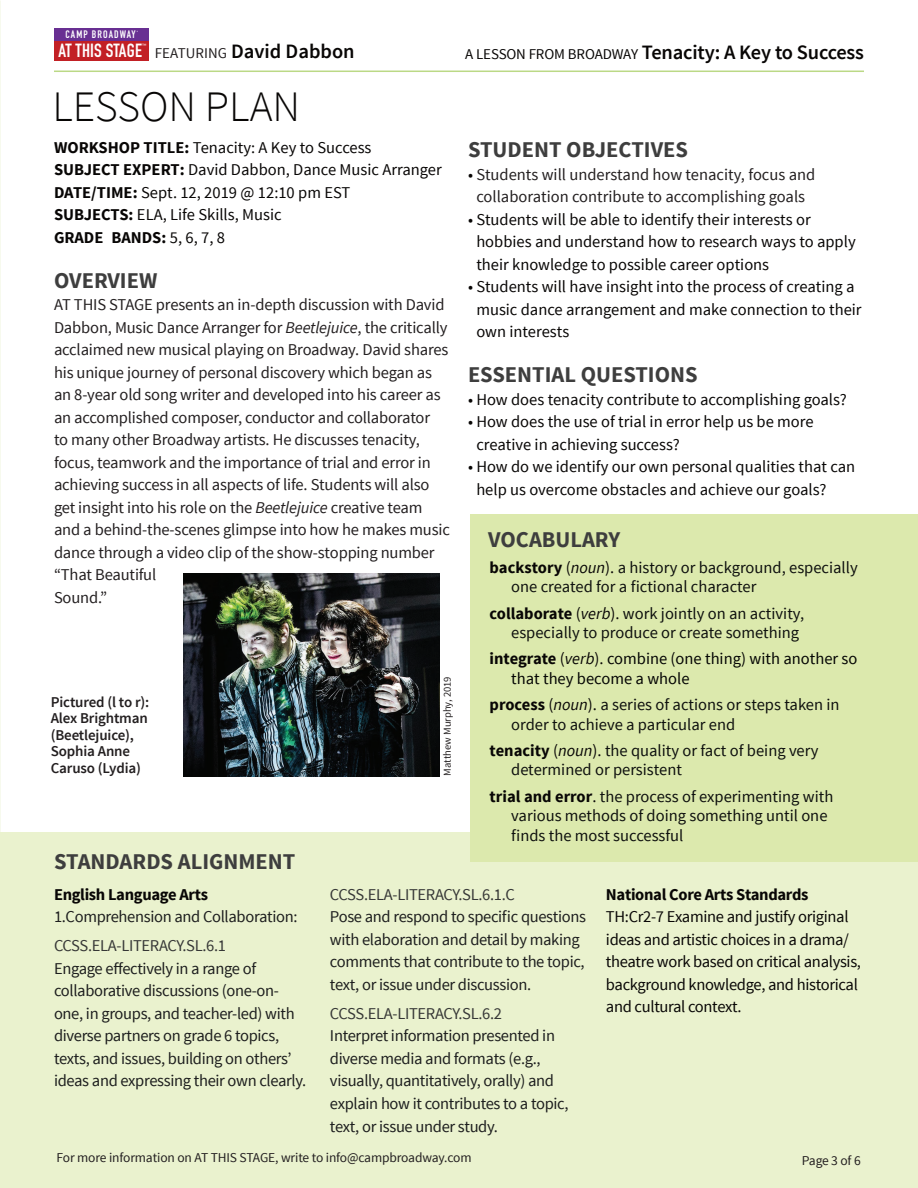
<style>
.page{position:relative;width:918px;height:1188px;background:#fff}
.page>*{position:absolute;margin:0;border:0;box-sizing:border-box;transform-origin:0 0}
.t1{font:300 43.5px "Source Sans Pro";color:#080605}
.t2{font:700 22.5px "Source Sans Pro";color:#3e3e3e}
.t3{font:600 20.4px "Source Sans Pro";letter-spacing:-.01em;color:#080605}
.t4{font:700 18.75px "DIN Condensed";letter-spacing:.01em;color:#fff}
.t5{font:16.5px/22.5px "Source Sans Pro";letter-spacing:-.01em;color:#231f20}
.t6{font:16.5px/22.5px "Source Sans Pro";color:#080605}
.t7{font:16.5px/22.5px "Source Sans Pro";letter-spacing:-.02em;color:#1d1e1e}
.t8{font:16.5px/19.5px "Source Sans Pro";color:#0e100e}
.t9{font:16.5px/22.5px "Source Sans Pro";letter-spacing:-.02em;color:#080605}
.t10{font:16.5px "Source Sans Pro";letter-spacing:-.02em;color:#363736}
.t11{font:16.5px/19.5px "Source Sans Pro";color:#040503}
.t12{font:700 16.5px "Source Sans Pro";letter-spacing:-.02em;color:#080605}
.t13{font:600 15px/16.5px "Source Sans Pro";letter-spacing:-.01em;color:#231f20}
.t14{font:13.5px "Source Sans Pro";letter-spacing:-.01em;color:#231f20}
.t15{font:700 10.65px "DIN Condensed";letter-spacing:.1em;color:#fff}
.t16{font:10.5px "Source Sans Pro";color:#231f20}
.t17{font:700 4.5px "DIN Condensed";color:#fff}
.t18{font:700 1.65px "DIN Condensed";color:#fff}
.s1{font-weight:400;font-size:15px;color:#231f20}
.s2{font-weight:400;font-size:15px}
.s3{font-weight:700}
.s4{font-style:italic}
.s5{color:#080605}
.s6{font-weight:700;color:#080605}
.s7{font-style:italic;color:#080605}
</style>
<div class="page">
<div style="left:0;top:833px;width:918px;height:355px;background:#eaf2ce"></div>
<div style="left:471px;top:514px;width:447px;height:348px;background:#dce9ad"></div>
<hr style="left:0;top:660px;width:1px;height:528px;background:#fff">
<img style="left:184px;top:574px;width:256px;height:203px">
<div style="left:54px;top:40px;width:95px;height:20px;background:#c22025"></div>
<div style="left:54px;top:28px;width:95px;height:12px;background:#682f92"></div>
<hr style="left:54px;top:71px;width:810px;height:1px;background:#bbd986">
<p class="t15" style="left:66px;top:27px;width:72px">CAMP BROADWAY</p>
<p class="t18" style="left:137px;top:30px;width:3px">®</p>
<p class="t4" style="left:59px;top:38px;width:85px">AT THIS STAGE</p>
<p class="t17" style="left:142px;top:42px;width:6px">™</p>
<p class="t3" style="left:155px;top:39px;width:201px"><span class="s1">FEATURING</span> David Dabbon</p>
<p class="t3" style="left:465px;top:39px;width:400px"><span class="s2">A LESSON FROM BROADWAY</span> Tenacity: A Key to Success</p>
<h1 class="t1" style="left:52px;top:80px;width:249px">LESSON PLAN</h1>
<p class="t6" style="left:54px;top:136px;width:389px"><span class="s3">WORKSHOP TITLE:</span> Tenacity: A Key to Success<br><span class="s3">SUBJECT EXPERT:</span> David Dabbon, Dance Music Arranger <span class="s3">DATE/TIME:</span> Sept. 12, 2019 @ 12:10 pm EST<br><span class="s3">SUBJECTS:</span> ELA, Life Skills, Music<br><span class="s3">GRADE BANDS:</span> 5, 6, 7, 8</p>
<h2 class="t2" style="left:54px;top:266px;width:105px">OVERVIEW</h2>
<p class="t5" style="left:54px;top:294px;width:397px">AT THIS STAGE presents an in-depth discussion with David Dabbon, Music Dance Arranger for <span class="s4">Beetlejuice</span>, the critically acclaimed new musical playing on Broadway. David shares his unique journey of personal discovery which began as an 8-year old song writer and developed into his career as an accomplished composer, conductor and collaborator<br>to many other Broadway artists. He discusses tenacity, focus, teamwork and the importance of trial and error in achieving success in all aspects of life. Students will also get insight into his role on the <span class="s4">Beetlejuice</span> creative team and a behind-the-scenes glimpse into how he makes music dance through a video clip of the show-stopping number “That Beautiful<br>Sound.”</p>
<p class="t13" style="left:51px;top:694px;width:100px">Pictured (l to r):<br>Alex Brightman (Beetlejuice),<br>Sophia Anne<br>Caruso (Lydia)</p>
<h2 class="t2" style="left:54px;top:847px;width:243px">STANDARDS ALIGNMENT</h2>
<p class="t16" style="left:441px;top:776px;width:101px;rotate:-90deg">Matthew Murphy, 2019</p>
<h2 class="t2" style="left:468px;top:135px;width:222px">STUDENT OBJECTIVES</h2>
<p class="t5" style="left:468px;top:163px;width:349px;text-align:center"><span class="s5">•</span> Students will understand how tenacity, focus and collaboration contribute to accomplishing goals</p>
<p class="t6" style="left:476px;top:208px;width:381px;text-indent:-8px">• Students will be able to identify their interests or hobbies and understand how to research ways to apply their knowledge to possible career options</p>
<p class="t6" style="left:476px;top:276px;width:387px;text-indent:-8px">• Students will have insight into the process of creating a music dance arrangement and make connection to their own interests</p>
<h2 class="t2" style="left:468px;top:360px;width:231px">ESSENTIAL QUESTIONS</h2>
<p class="t6" style="left:468px;top:388px;width:380px">• How does tenacity contribute to accomplishing goals?</p>
<p class="t6" style="left:476px;top:411px;width:339px;text-indent:-8px">• How does the use of trial in error help us be more creative in achieving success?</p>
<p class="t6" style="left:476px;top:456px;width:380px;text-indent:-8px">• How do we identify our own personal qualities that can help us overcome obstacles and achieve our goals?</p>
<h2 class="t2" style="left:488px;top:525px;width:133px">VOCABULARY</h2>
<p class="t8" style="left:511px;top:558px;width:348px;text-indent:-22px"><span class="s6">backstory</span> <span class="s5">(</span><span class="s7">noun</span><span class="s5">).</span> a history or background, especially one created for a fictional character</p>
<p class="t8" style="left:511px;top:604px;width:294px;text-indent:-22px"><span class="s6">collaborate</span> <span class="s5">(</span><span class="s7">verb</span><span class="s5">).</span> work jointly on an activity, especially to produce or create something</p>
<p class="t11" style="left:511px;top:649px;width:348px;text-indent:-22px"><span class="s6">integrate</span> <span class="s5">(</span><span class="s7">verb</span><span class="s5">).</span> combine (one thing) with another so that they become a whole</p>
<p class="t8" style="left:511px;top:695px;width:330px;text-indent:-22px"><span class="s6">process</span> <span class="s5">(</span><span class="s7">noun</span><span class="s5">).</span> a series of actions or steps taken in order to achieve a particular end</p>
<p class="t8" style="left:511px;top:741px;width:309px;text-indent:-22px"><span class="s6">tenacity</span> <span class="s5">(</span><span class="s7">noun</span><span class="s5">).</span> the quality or fact of being very determined or persistent</p>
<p class="t8" style="left:511px;top:787px;width:324px;text-indent:-22px"><span class="s6">trial and error</span><span class="s5">.</span> the process of experimenting with various methods of doing something until one finds the most successful</p>
<p class="t12" style="left:54px;top:884px;width:156px">English Language Arts</p>
<p class="t7" style="left:54px;top:906px;width:245px">1.Comprehension and Collaboration:</p>
<p class="t10" style="left:54px;top:936px;width:174px">CCSS.ELA-LITERACY.SL.6.1</p>
<p class="t7" style="left:54px;top:957px;width:254px">Engage effectively in a range of collaborative discussions (one-on&shy;one, in groups, and teacher-led) with diverse partners on grade 6 topics, texts, and issues, building on others’ ideas and expressing their own clearly.</p>
<p class="t10" style="left:330px;top:884px;width:186px">CCSS.ELA-LITERACY.SL.6.1.C</p>
<p class="t7" style="left:330px;top:906px;width:258px">Pose and respond to specific questions with elaboration and detail by making comments that contribute to the topic, text, or issue under discussion.</p>
<p class="t10" style="left:330px;top:1003px;width:174px">CCSS.ELA-LITERACY.SL.6.2</p>
<p class="t7" style="left:330px;top:1025px;width:240px">Interpret information presented in diverse media and formats (e.g., visually, quantitatively, orally) and explain how it contributes to a topic, text, or issue under study.</p>
<p class="t14" style="left:57px;top:1150px;width:416px">For more information on AT THIS STAGE, write to info@campbroadway.com</p>
<p class="t12" style="left:606px;top:884px;width:204px">National Core Arts Standards</p>
<p class="t9" style="left:606px;top:906px;width:257px">TH:Cr2-7 Examine and justify original ideas and artistic choices in a drama/ theatre work based on critical analysis, background knowledge, and historical and cultural context.</p>
<p class="t14" style="left:802px;top:1152px;width:60px">Page 3 of 6</p>
</div>
